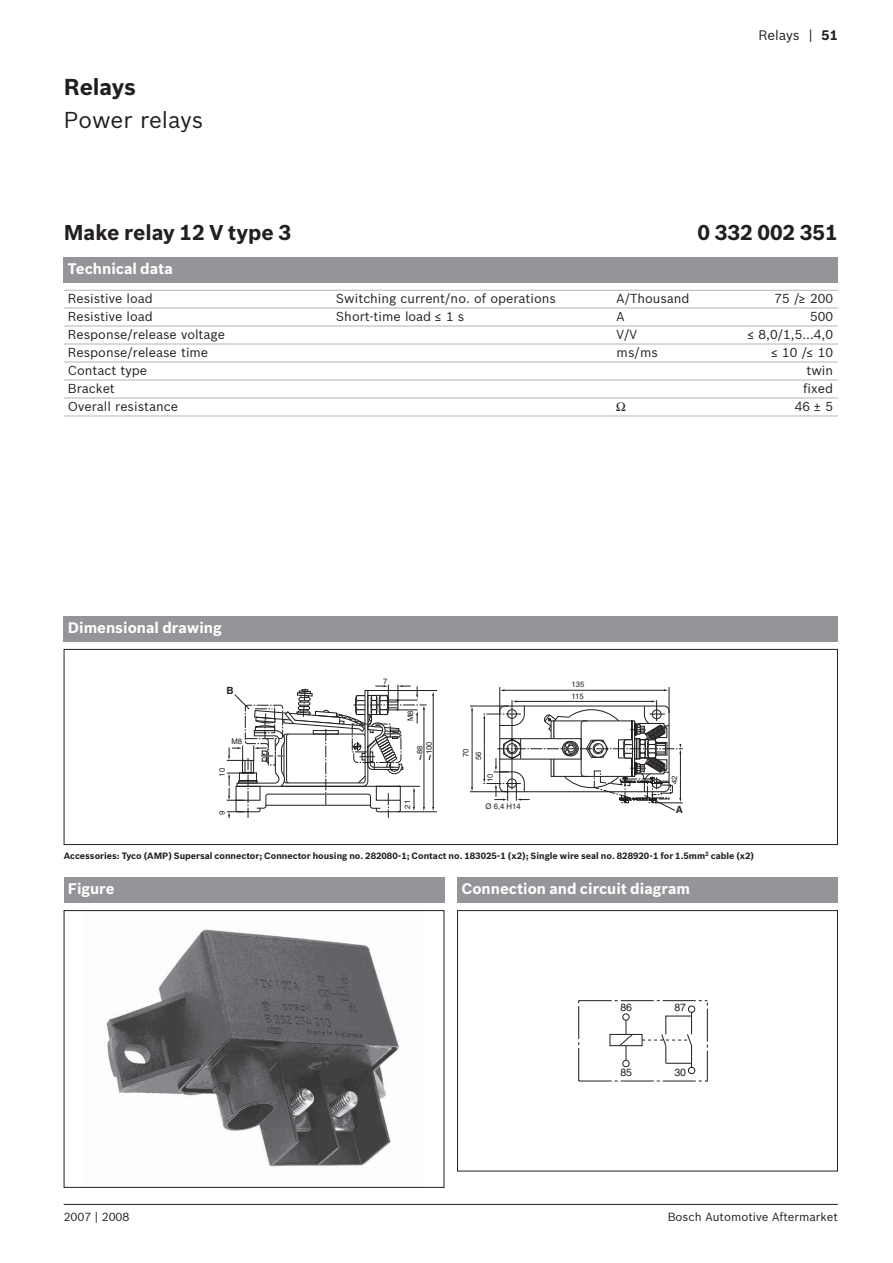
<style>
.page{position:relative;width:893px;height:1263px;background:#fff}
.page>*{position:absolute;margin:0;border:0;box-sizing:border-box;transform-origin:0 0}
.t1{font:22.5px "Bosch Sans";color:#231f20}
.t2{font:700 22.5px "Bosch Sans";color:#231f20}
.t3{font:700 21px "Bosch Sans";color:#231f20}
.t4{font:700 15px "Bosch Sans";color:#fff}
.t5{font:13.5px "Bosch Sans";color:#231f20}
.t6{font:12.75px "Bosch Sans";color:#231f20}
.t7{font:12.75px "BOSCHAA Spezial";color:#231f20}
.t8{font:11.55px "Bosch Sans";color:#231f20}
.t9{font:10.5px "Helvetica";color:#221e1f}
.t10{font:700 9.9px "Helvetica";color:#231f20}
.t11{font:700 9px "Bosch Sans";color:#231f20}
.t12{font:7.65px/11.9px "Helvetica";color:#231f20}
.s1{font-weight:700}
.s2{font-family:"BOSCHAA Spezial"}
</style>
<div class="page">
<hr style="left:64px;top:1204px;width:773px;height:1px;background:#231f20">
<div style="left:64px;top:257px;width:773px;height:26px;background:#939598"></div>
<hr style="left:64px;top:290px;width:773px;height:1px;background:#b2b5b6">
<hr style="left:64px;top:308px;width:773px;height:1px;background:#b2b5b6">
<hr style="left:64px;top:326px;width:773px;height:1px;background:#b2b5b6">
<hr style="left:64px;top:344px;width:773px;height:1px;background:#b2b5b6">
<hr style="left:64px;top:362px;width:773px;height:1px;background:#b2b5b6">
<hr style="left:64px;top:380px;width:773px;height:1px;background:#b2b5b6">
<hr style="left:64px;top:398px;width:773px;height:1px;background:#b2b5b6">
<hr style="left:64px;top:416px;width:773px;height:1px;background:#b2b5b6">
<div style="left:64px;top:878px;width:380px;height:25px;background:#939598"></div>
<img style="left:105px;top:929px;width:294px;height:238px">
<div style="left:64px;top:910px;width:380px;height:278px;border:1px solid #231f20"></div>
<div style="left:64px;top:616px;width:773px;height:26px;background:#939598"></div>
<hr style="left:470px;top:791px;width:38px;height:1px;background:#221e1f">
<hr style="left:470px;top:706px;width:38px;height:1px;background:#221e1f">
<hr style="left:472px;top:745px;width:1px;height:43px;background:#221e1f">
<hr style="left:472px;top:710px;width:1px;height:35px;background:#221e1f">
<svg style="left:482px;top:687px;width:200px;height:124px"></svg>
<hr style="left:397px;top:812px;width:40px;height:1px;background:#221e1f">
<hr style="left:367px;top:690px;width:70px;height:1px;background:#221e1f">
<svg style="left:227px;top:685px;width:207px;height:133px"></svg>
<div style="left:64px;top:649px;width:773px;height:196px;border:1px solid #231f20"></div>
<div style="left:457px;top:878px;width:380px;height:25px;background:#939598"></div>
<svg style="left:578px;top:1000px;width:130px;height:82px"></svg>
<div style="left:457px;top:910px;width:380px;height:261px;border:1px solid #231f20"></div>
<h1 class="t2" style="left:64px;top:78px;width:74px">Relays</h1>
<h1 class="t1" style="left:64px;top:111px;width:141px">Power relays</h1>
<p class="t5" style="left:758px;top:30px;width:81px">Relays | <span class="s1">51</span></p>
<h2 class="t3" style="left:64px;top:225px;width:229px">Make relay 12 V type 3</h2>
<h2 class="t3" style="left:697px;top:225px;width:142px">0 332 002 351</h2>
<p class="t4" style="left:68px;top:263px;width:106px">Technical data</p>
<p class="t6" style="left:68px;top:294px;width:86px">Resistive load</p>
<p class="t6" style="left:336px;top:294px;width:221px">Switching current/no. of operations</p>
<p class="t6" style="left:616px;top:294px;width:74px">A/Thousand</p>
<p class="t6" style="left:774px;top:294px;width:60px">75 /<span class="s2">&gt;</span> 200</p>
<p class="t6" style="left:68px;top:312px;width:86px">Resistive load</p>
<p class="t6" style="left:336px;top:312px;width:130px">Short-time load <span class="s2">&lt;</span> 1 s</p>
<p class="t6" style="left:616px;top:312px;width:10px">A</p>
<p class="t6" style="left:810px;top:312px;width:25px">500</p>
<p class="t6" style="left:68px;top:330px;width:158px">Response/release voltage</p>
<p class="t6" style="left:616px;top:330px;width:22px">V/V</p>
<p class="t6" style="left:748px;top:330px;width:87px"><span class="s2">&lt;</span> 8,0/1,5...4,0</p>
<p class="t6" style="left:68px;top:348px;width:142px">Response/release time</p>
<p class="t6" style="left:616px;top:348px;width:43px">ms/ms</p>
<p class="t6" style="left:771px;top:348px;width:63px"><span class="s2">&lt;</span> 10 /<span class="s2">&lt;</span> 10</p>
<p class="t6" style="left:68px;top:366px;width:81px">Contact type</p>
<p class="t6" style="left:806px;top:366px;width:28px">twin</p>
<p class="t6" style="left:68px;top:384px;width:48px">Bracket</p>
<p class="t6" style="left:803px;top:384px;width:31px">fixed</p>
<p class="t6" style="left:68px;top:402px;width:111px">Overall resistance</p>
<p class="t7" style="left:616px;top:400px;width:12px">A</p>
<p class="t6" style="left:794px;top:402px;width:40px">46 <span class="s2">+</span> 5</p>
<p class="t4" style="left:68px;top:622px;width:155px">Dimensional drawing</p>
<p class="t10" style="left:226px;top:687px;width:9px">B</p>
<p class="t12" style="left:231px;top:736px;width:12px">M8</p>
<p class="t12" style="left:383px;top:676px;width:6px">7</p>
<p class="t12" style="left:405px;top:721px;width:12px;rotate:-90deg">M8</p>
<p class="t12" style="left:416px;top:754px;width:14px;line-height:9.3px;rotate:-90deg">88<br>100</p>
<p class="t12" style="left:460px;top:760px;width:14px;line-height:12.9px;text-align:center;rotate:-90deg">70<br>56</p>
<p class="t12" style="left:571px;top:679px;width:14px">135<br>115</p>
<p class="t12" style="left:217px;top:777px;width:10px;rotate:-90deg">10</p>
<p class="t12" style="left:485px;top:782px;width:10px;rotate:-90deg">10</p>
<p class="t12" style="left:485px;top:801px;width:37px">Ø 6,4 H14</p>
<p class="t12" style="left:669px;top:784px;width:10px;rotate:-90deg">42</p>
<p class="t12" style="left:402px;top:809px;width:10px;rotate:-90deg">21</p>
<p class="t12" style="left:217px;top:815px;width:6px;rotate:-90deg">9</p>
<p class="t10" style="left:675px;top:806px;width:9px">A</p>
<p class="t11" style="left:64px;top:852px;width:692px">Accessories: Tyco (AMP) Supersal connector; Connector housing no. 282080-1; Contact no. 183025-1 (x2); Single wire seal no. 828920-1 for 1.5mm<sup>2</sup> cable (x2)</p>
<p class="t4" style="left:461px;top:883px;width:230px">Connection and circuit diagram</p>
<p class="t4" style="left:68px;top:883px;width:48px">Figure</p>
<p class="t9" style="left:620px;top:1004px;width:13px">86</p>
<p class="t9" style="left:674px;top:1004px;width:13px">87</p>
<p class="t9" style="left:620px;top:1068px;width:13px">85</p>
<p class="t9" style="left:674px;top:1068px;width:13px">30</p>
<p class="t8" style="left:64px;top:1212px;width:67px">2007 | 2008</p>
<p class="t8" style="left:667px;top:1212px;width:172px">Bosch Automotive Aftermarket</p>
</div>
